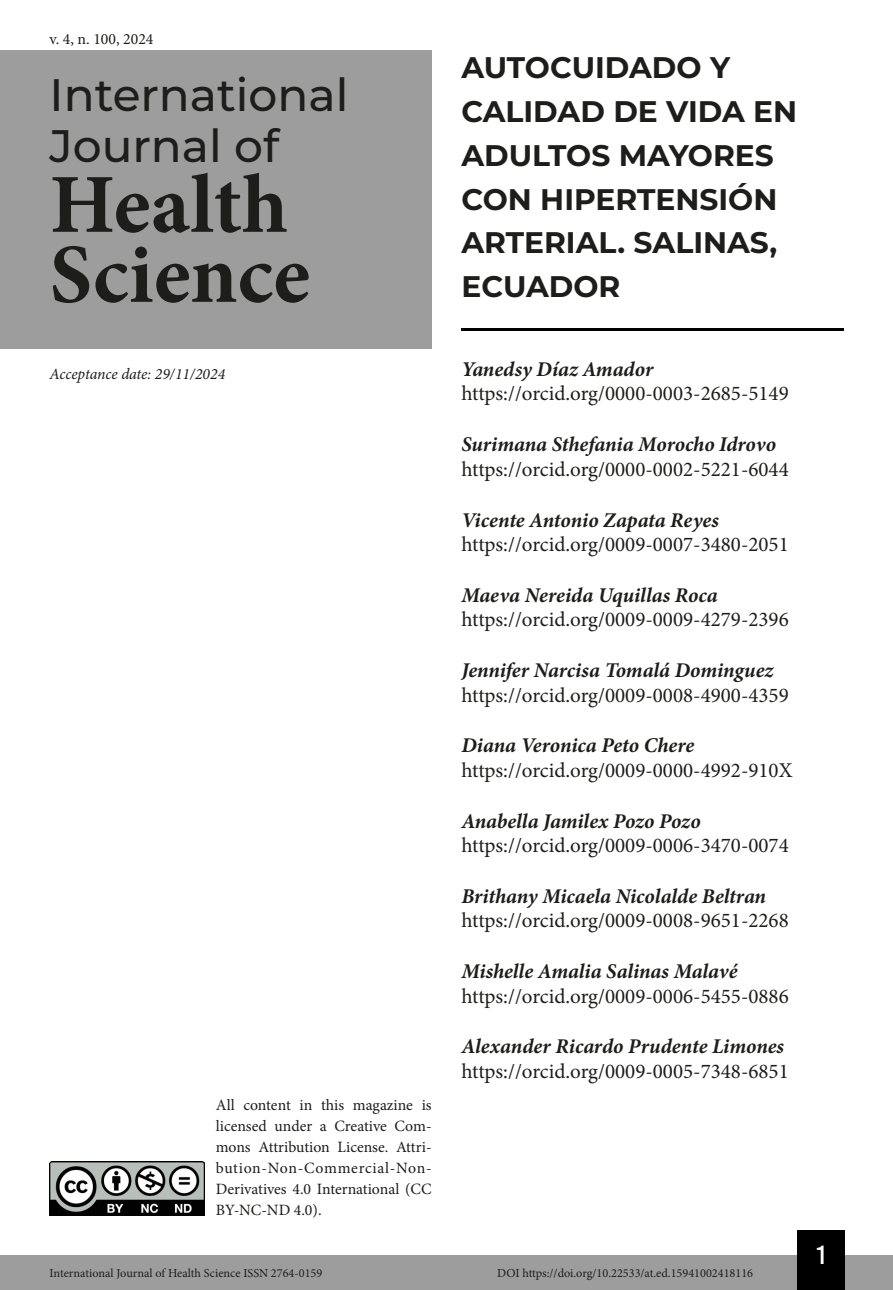
<style>
.page{position:relative;width:893px;height:1290px;background:#fff}
.page>*{position:absolute;margin:0;border:0;box-sizing:border-box;transform-origin:0 0}
.t1{font:700 84px/70px "Minion Pro";color:#1d1d1b}
.t2{font:500 45.5px/50.8px "Montserrat";color:#1d1d1b}
.Título_Artigo{font:700 29.75px/43.8px "Montserrat";color:#1d1d1b}
.t3{font:26.25px "Bebas Kai";color:#fff}
.Infos_autor{font:21px "Minion Pro";color:#1d1d1b}
.Autor{font:italic 700 21px "Minion Pro";letter-spacing:-.005em;color:#1d1d1b}
.t4{font:15.75px/21px "Minion Pro";color:#1d1d1b;text-align:justify}
.v__n___Ano{font:italic 15.75px "Minion Pro";letter-spacing:-.005em;color:#1d1d1b}
.t5{font:12.25px "Minion Pro";color:#1d1d1b}
</style>
<div class="page">
<div style="left:0;top:1255px;width:893px;height:35px;background:#9d9d9d"></div>
<div style="left:797px;top:1230px;width:48px;height:60px;background:#000"></div>
<img style="left:50px;top:1161px;width:154px;height:54px">
<div style="left:0;top:50px;width:432px;height:298px;background:#9d9d9d"></div>
<hr style="left:461px;top:329px;width:382px;height:2px;background:#000">
<p class="t4" style="left:50px;top:28px;width:105px">v. 4, n. 100, 2024</p>
<h2 class="t2" style="left:50px;top:68px;width:300px">International<br>Journal of</h2>
<h1 class="t1" style="left:50px;top:169px;width:262px">Health<br>Science</h1>
<p class="Título_Artigo" style="left:461px;top:44px;width:337px">AUTOCUIDADO Y<br>CALIDAD DE VIDA EN<br>ADULTOS MAYORES<br>CON HIPERTENSIÓN<br>ARTERIAL. SALINAS,<br>ECUADOR</p>
<p class="v__n___Ano" style="left:50px;top:363px;width:177px">Acceptance date: 29/11/2024</p>
<p class="t4" style="left:216px;top:1095px;width:217px">All content in this magazine is licensed under a Creative Com&shy;mons Attribution License. Attri&shy;bution-Non-Commercial-Non-Derivatives 4.0 International (CC BY-NC-ND 4.0).</p>
<p class="Autor" style="left:461px;top:354px;width:193px">Yanedsy Díaz Amador</p>
<p class="Infos_autor" style="left:461px;top:380px;width:329px">https://orcid.org/0000-0003-2685-5149</p>
<p class="Autor" style="left:461px;top:429px;width:316px">Surimana Sthefania Morocho Idrovo</p>
<p class="Infos_autor" style="left:461px;top:455px;width:329px">https://orcid.org/0000-0002-5221-6044</p>
<p class="Autor" style="left:461px;top:505px;width:259px">Vicente Antonio Zapata Reyes</p>
<p class="Infos_autor" style="left:461px;top:530px;width:329px">https://orcid.org/0009-0007-3480-2051</p>
<p class="Autor" style="left:461px;top:580px;width:258px">Maeva Nereida Uquillas Roca</p>
<p class="Infos_autor" style="left:461px;top:605px;width:329px">https://orcid.org/0009-0009-4279-2396</p>
<p class="Autor" style="left:461px;top:655px;width:313px">Jennifer Narcisa Tomalá Dominguez</p>
<p class="Infos_autor" style="left:461px;top:681px;width:329px">https://orcid.org/0009-0008-4900-4359</p>
<p class="Autor" style="left:461px;top:730px;width:234px">Diana Veronica Peto Chere</p>
<p class="Infos_autor" style="left:461px;top:756px;width:333px">https://orcid.org/0009-0000-4992-910X</p>
<p class="Autor" style="left:461px;top:806px;width:241px">Anabella Jamilex Pozo Pozo</p>
<p class="Infos_autor" style="left:461px;top:831px;width:329px">https://orcid.org/0009-0006-3470-0074</p>
<p class="Autor" style="left:461px;top:881px;width:306px">Brithany Micaela Nicolalde Beltran</p>
<p class="Infos_autor" style="left:461px;top:906px;width:329px">https://orcid.org/0009-0008-9651-2268</p>
<p class="Autor" style="left:461px;top:956px;width:278px">Mishelle Amalia Salinas Malavé</p>
<p class="Infos_autor" style="left:461px;top:982px;width:329px">https://orcid.org/0009-0006-5455-0886</p>
<p class="Autor" style="left:461px;top:1031px;width:324px">Alexander Ricardo Prudente Limones</p>
<p class="Infos_autor" style="left:461px;top:1057px;width:329px">https://orcid.org/0009-0005-7348-6851</p>
<p class="t5" style="left:50px;top:1265px;width:274px">International Journal of Health Science ISSN 2764-0159</p>
<p class="t5" style="left:497px;top:1265px;width:257px">DOI https://doi.org/10.22533/at.ed.15941002418116</p>
<p class="t3" style="left:817px;top:1241px;width:10px">1</p>
</div>
